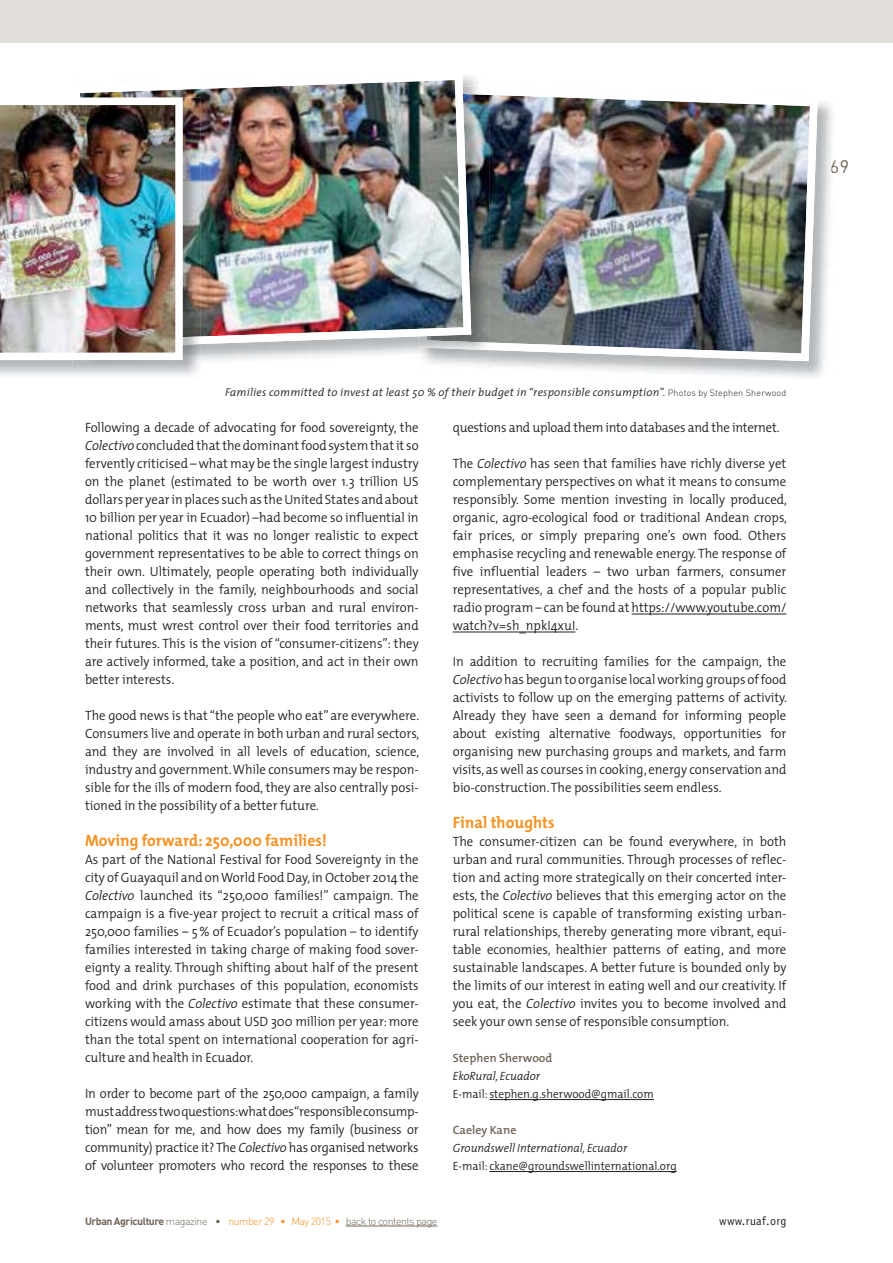
<style>
.page{position:relative;width:893px;height:1263px;background:#fff}
.page>*{position:absolute;margin:0;border:0;box-sizing:border-box;transform-origin:0 0}
.t1{font:18px "DIN";color:#6e6153}
.t2{font:700 16.5px "The Mix";letter-spacing:.005em;color:#f69222;scale:.95 1}
.t3{font:300 13.5px/18px "The Mix";color:#231f20;text-align:justify;scale:.95 1}
.t4{font:300 12px "The Mix";color:#231f20;scale:.95 1}
.t5{font:italic 300 12px "The Mix";color:#231f20;scale:.95 1}
.t6{font:600 12px "The Mix";color:#706455}
.t7{font:12px "Officina Sans";letter-spacing:.03em;color:#231f20}
.t8{font:italic 300 11.25px "The Mix";letter-spacing:.02em;color:#231f20}
.t9{font:300 10.5px "DIN";letter-spacing:-.04em;color:#706455}
.s1{color:#706455}
.s2{font-family:"DIN";font-style:normal;font-size:9px}
.s3{font-style:italic}
.s4{font-weight:700}
.s5{color:#f69222}
</style>
<div class="page">
<div style="left:0;top:0;width:893px;height:43px;background:#e2deda"></div>
<hr style="left:346px;top:1226px;width:91px;height:1px;background:#706455">
<hr style="left:632px;top:614px;width:154px;height:1px;background:#231f20">
<hr style="left:453px;top:632px;width:122px;height:1px;background:#231f20">
<hr style="left:489px;top:1099px;width:165px;height:1px;background:#231f20">
<hr style="left:489px;top:1171px;width:188px;height:1px;background:#231f20">
<img style="left:489px;top:102px;width:344px;height:276px">
<svg style="left:831px;top:160px;width:2px;height:13px"></svg>
<img style="left:489px;top:95px;width:329px;height:266px">
<img style="left:419px;top:86px;width:70px;height:264px">
<img style="left:80px;top:74px;width:391px;height:274px">
<img style="left:72px;top:348px;width:129px;height:18px">
<img style="left:183px;top:98px;width:18px;height:250px">
<img style="left:0;top:98px;width:183px;height:262px">
<h1 class="t1" style="left:830px;top:155px;width:21px">6<span class="s1">9</span></h1>
<p class="t8" style="left:225px;top:388px;width:563px">Families committed to invest at least 50 % of their budget in “responsible consumption”. <span class="s2">Photos by Stephen Sherwood</span></p>
<p class="t3" style="left:85px;top:419px;width:353px">Following a decade of advocating for food sovereignty, the <span class="s3">Colectivo</span> concluded that the dominant food system that it so fervently criticised – what may be the single largest industry on the planet (estimated to be worth over 1.3 trillion US dollars per year in places such as the United States and about 10 billion per year in Ecuador) –had become so influential in national politics that it was no longer realistic to expect government representatives to be able to correct things on their own. Ultimately, people operating both individually and collectively in the family, neighbourhoods and social networks that seamlessly cross urban and rural environ&shy;ments, must wrest control over their food territories and their futures. This is the vision of “consumer-citizens”: they are actively informed, take a position, and act in their own better interests.</p>
<p class="t3" style="left:85px;top:707px;width:353px">The good news is that “the people who eat” are everywhere.<br>Consumers live and operate in both urban and rural sectors, and they are involved in all levels of education, science, industry and government. While consumers may be respon&shy;sible for the ills of modern food, they are also centrally posi&shy;tioned in the possibility of a better future.</p>
<p class="t2" style="left:85px;top:833px;width:256px">Moving forward: 250,000 families!</p>
<p class="t3" style="left:85px;top:851px;width:353px">As part of the National Festival for Food Sovereignty in the city of Guayaquil and on World Food Day, in October 2014 the <span class="s3">Colectivo</span> launched its “250,000 families!” campaign. The campaign is a five-year project to recruit a critical mass of 250,000 families – 5 % of Ecuador’s population – to identify families interested in taking charge of making food sover&shy;eignty a reality. Through shifting about half of the present food and drink purchases of this population, economists working with the <span class="s3">Colectivo</span> estimate that these consumer&shy;citizens would amass about USD 300 million per year: more than the total spent on international cooperation for agri&shy;culture and health in Ecuador.</p>
<p class="t3" style="left:85px;top:1085px;width:353px">In order to become part of the 250,000 campaign, a family must address two questions: what does “responsible consump&shy;tion” mean for me, and how does my family (business or community) practice it? The <span class="s3">Colectivo</span> has organised networks of volunteer promoters who record the responses to these</p>
<p class="t3" style="left:453px;top:419px;width:346px">questions and upload them into databases and the internet.</p>
<p class="t3" style="left:453px;top:455px;width:353px">The <span class="s3">Colectivo</span> has seen that families have richly diverse yet complementary perspectives on what it means to consume responsibly. Some mention investing in locally produced, organic, agro-ecological food or traditional Andean crops, fair prices, or simply preparing one’s own food. Others emphasise recycling and renewable energy. The response of five influential leaders – two urban farmers, consumer representatives, a chef and the hosts of a popular public radio program – can be found at https://www.youtube.com/ watch?v=sh_npkI4xuI.</p>
<p class="t3" style="left:453px;top:653px;width:353px">In addition to recruiting families for the campaign, the <span class="s3">Colectivo</span> has begun to organise local working groups of food activists to follow up on the emerging patterns of activity.<br>Already they have seen a demand for informing people about existing alternative foodways, opportunities for organising new purchasing groups and markets, and farm visits, as well as courses in cooking, energy conservation and bio-construction. The possibilities seem endless.</p>
<p class="t2" style="left:453px;top:815px;width:109px">Final thoughts</p>
<p class="t3" style="left:453px;top:833px;width:353px">The consumer-citizen can be found everywhere, in both urban and rural communities. Through processes of reflec&shy;tion and acting more strategically on their concerted inter&shy;ests, the <span class="s3">Colectivo</span> believes that this emerging actor on the political scene is capable of transforming existing urban&shy;rural relationships, thereby generating more vibrant, equi&shy;table economies, healthier patterns of eating, and more sustainable landscapes. A better future is bounded only by the limits of our interest in eating well and our creativity. If you eat, the <span class="s3">Colectivo</span> invites you to become involved and seek your own sense of responsible consumption.</p>
<p class="t6" style="left:453px;top:1051px;width:101px">Stephen Sherwood</p>
<p class="t5" style="left:453px;top:1071px;width:94px">EkoRural, Ecuador</p>
<p class="t4" style="left:453px;top:1089px;width:213px">E-mail: stephen.g.sherwood@gmail.com</p>
<p class="t6" style="left:453px;top:1123px;width:65px">Caeley Kane</p>
<p class="t5" style="left:453px;top:1143px;width:185px">Groundswell International, Ecuador</p>
<p class="t4" style="left:453px;top:1161px;width:237px">E-mail: ckane@groundswellinternational.org</p>
<p class="t9" style="left:85px;top:1217px;width:354px"><span class="s4">Urban Agriculture</span> magazine • <span class="s5">number 29 • May 2015 •</span> back to contents page</p>
<p class="t7" style="left:719px;top:1216px;width:69px">www.ruaf.org</p>
</div>
